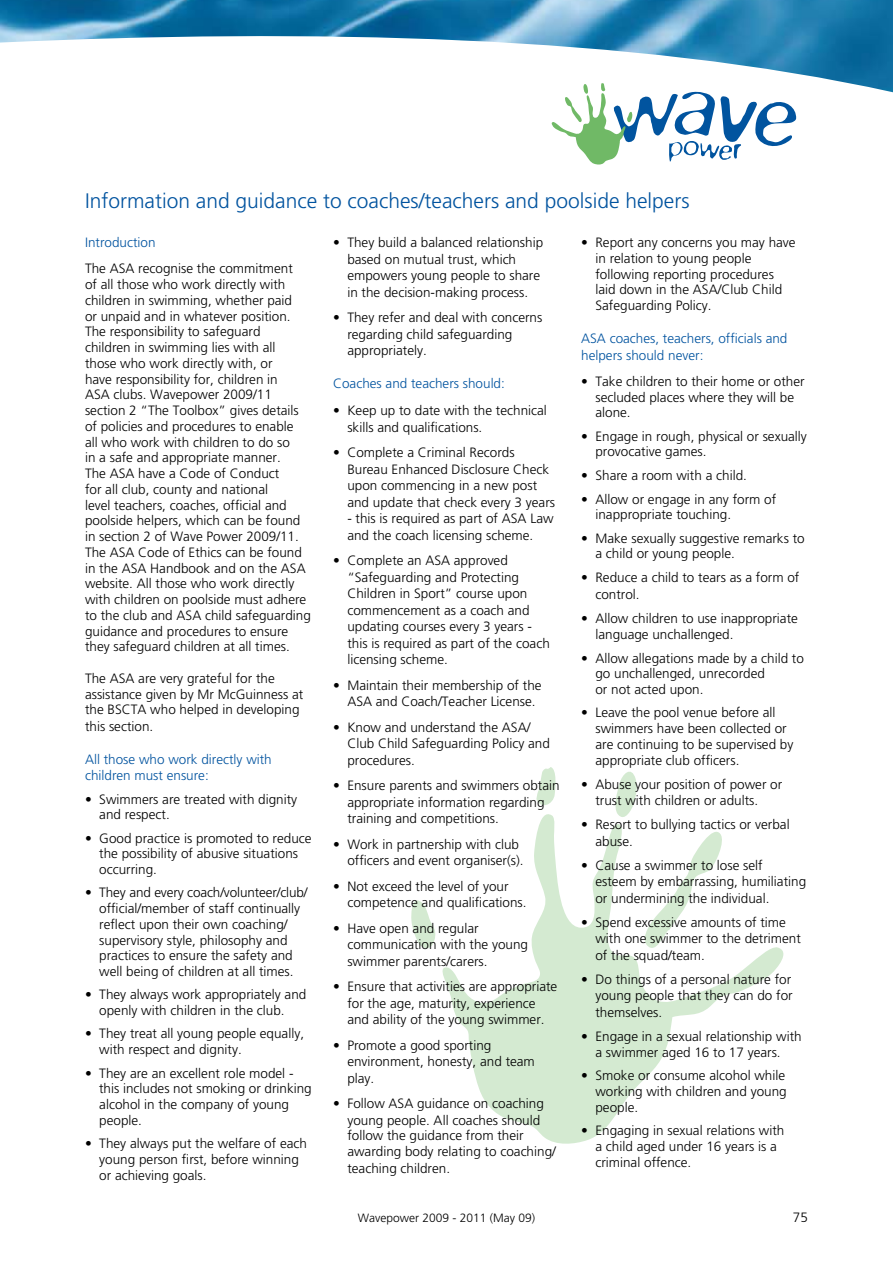
<style>
.page{position:relative;width:893px;height:1263px;background:#fff}
.page>*{position:absolute;margin:0;border:0;box-sizing:border-box;transform-origin:0 0}
.t1{font:300 21px "Frutiger";color:#00539f}
.t2{font:300 13.5px/15.8px "Frutiger";color:#000}
.t3{font:300 13.5px/16.5px "Frutiger";color:#00539f}
.t4{font:300 12px "Frutiger";color:#000}
</style>
<div class="page">
<svg style="left:552px;top:92px;width:245px;height:73px"></svg>
<img style="left:0;top:0;width:893px;height:92px">
<svg style="left:615px;top:771px;width:22px;height:35px"></svg>
<svg style="left:536px;top:767px;width:20px;height:38px"></svg>
<svg style="left:411px;top:900px;width:25px;height:49px"></svg>
<svg style="left:442px;top:806px;width:342px;height:338px"></svg>
<h1 class="t1" style="left:85px;top:189px;width:606px">Information and guidance to coaches/teachers and poolside helpers</h1>
<p class="t3" style="left:85px;top:234px;width:72px">Introduction</p>
<p class="t2" style="left:85px;top:261px;width:227px">The ASA recognise the commitment<br>of all those who work directly with children in swimming, whether paid<br>or unpaid and in whatever position.<br>The responsibility to safeguard<br>children in swimming lies with all<br>those who work directly with, or<br>have responsibility for, children in<br>ASA clubs. Wavepower 2009/11 section 2 “The Toolbox” gives details of policies and procedures to enable<br>all who work with children to do so<br>in a safe and appropriate manner.<br>The ASA have a Code of Conduct<br>for all club, county and national<br>level teachers, coaches, official and poolside helpers, which can be found in section 2 of Wave Power 2009/11.<br>The ASA Code of Ethics can be found in the ASA Handbook and on the ASA website. All those who work directly with children on poolside must adhere to the club and ASA child safeguarding guidance and procedures to ensure they safeguard children at all times.</p>
<p class="t2" style="left:85px;top:670px;width:220px">The ASA are very grateful for the assistance given by Mr McGuinness at the BSCTA who helped in developing this section.</p>
<p class="t3" style="left:85px;top:751px;width:188px">All those who work directly with children must ensure:</p>
<p class="t2" style="left:99px;top:791px;width:199px;text-indent:-14px">• Swimmers are treated with dignity and respect.</p>
<p class="t2" style="left:99px;top:830px;width:214px;text-indent:-14px">• Good practice is promoted to reduce the possibility of abusive situations occurring.</p>
<p class="t2" style="left:85px;top:885px;width:224px;text-align:center">• They and every coach/volunteer/club/ official/member of staff continually reflect upon their own coaching/ supervisory style, philosophy and practices to ensure the safety and<br>well being of children at all times.</p>
<p class="t2" style="left:85px;top:987px;width:223px;text-align:center">• They always work appropriately and openly with children in the club.</p>
<p class="t2" style="left:99px;top:1026px;width:206px;text-indent:-14px">• They treat all young people equally, with respect and dignity.</p>
<p class="t2" style="left:99px;top:1065px;width:214px;text-indent:-14px">• They are an excellent role model - this includes not smoking or drinking alcohol in the company of young people.</p>
<p class="t2" style="left:99px;top:1135px;width:209px;line-height:16.2px;text-indent:-14px">• They always put the welfare of each young person first, before winning or achieving goals.</p>
<p class="t2" style="left:347px;top:234px;width:197px;line-height:16.5px;text-indent:-14px">• They build a balanced relationship based on mutual trust, which empowers young people to share in the decision-making process.</p>
<p class="t2" style="left:347px;top:309px;width:197px;line-height:16.5px;text-indent:-14px">• They refer and deal with concerns regarding child safeguarding appropriately.</p>
<p class="t3" style="left:333px;top:375px;width:173px">Coaches and teachers should:</p>
<p class="t2" style="left:347px;top:402px;width:201px;line-height:16.5px;text-indent:-14px">• Keep up to date with the technical skills and qualifications.</p>
<p class="t2" style="left:347px;top:444px;width:209px;line-height:16.5px;text-indent:-14px">• Complete a Criminal Records<br>Bureau Enhanced Disclosure Check upon commencing in a new post and update that check every 3 years</p>
<p class="t2" style="left:347px;top:510px;width:208px;line-height:16.5px">- this is required as part of ASA Law and the coach licensing scheme.</p>
<p class="t2" style="left:347px;top:552px;width:204px;line-height:16.5px;text-indent:-14px">• Complete an ASA approved “Safeguarding and Protecting<br>Children in Sport” course upon commencement as a coach and updating courses every 3 years - this is required as part of the coach licensing scheme.</p>
<p class="t2" style="left:347px;top:677px;width:196px;line-height:16.5px;text-indent:-14px">• Maintain their membership of the<br>ASA and Coach/Teacher License.</p>
<p class="t2" style="left:347px;top:719px;width:204px;line-height:16.5px;text-indent:-14px">• Know and understand the ASA/<br>Club Child Safeguarding Policy and procedures.</p>
<p class="t2" style="left:347px;top:777px;width:214px;line-height:16.5px;text-indent:-14px">• Ensure parents and swimmers obtain appropriate information regarding training and competitions.</p>
<p class="t2" style="left:347px;top:836px;width:178px;line-height:16.5px;text-indent:-14px">• Work in partnership with club officers and event organiser(s).</p>
<p class="t2" style="left:347px;top:878px;width:181px;line-height:16.5px;text-indent:-14px">• Not exceed the level of your competence and qualifications.</p>
<p class="t2" style="left:347px;top:920px;width:182px;line-height:16.5px;text-indent:-14px">• Have open and regular communication with the young swimmer parents/carers.</p>
<p class="t2" style="left:333px;top:978px;width:226px;line-height:16.5px;text-align:center">• Ensure that activities are appropriate for the age, maturity, experience<br>and ability of the young swimmer.</p>
<p class="t2" style="left:347px;top:1037px;width:189px;line-height:16.5px;text-indent:-14px">• Promote a good sporting environment, honesty, and team play.</p>
<p class="t2" style="left:347px;top:1095px;width:210px;line-height:16.2px;text-indent:-14px">• Follow ASA guidance on coaching young people. All coaches should follow the guidance from their awarding body relating to coaching/ teaching children.</p>
<p class="t4" style="left:358px;top:1211px;width:179px">Wavepower 2009 - 2011 (May 09)</p>
<p class="t2" style="left:595px;top:234px;width:202px;text-indent:-14px">• Report any concerns you may have in relation to young people following reporting procedures laid down in the ASA/Club Child<br>Safeguarding Policy.</p>
<p class="t3" style="left:581px;top:330px;width:208px">ASA coaches, teachers, officials and helpers should never:</p>
<p class="t2" style="left:595px;top:373px;width:211px;text-indent:-14px">• Take children to their home or other secluded places where they will be alone.</p>
<p class="t2" style="left:595px;top:428px;width:213px;text-indent:-14px">• Engage in rough, physical or sexually provocative games.</p>
<p class="t2" style="left:581px;top:468px;width:167px">• Share a room with a child.</p>
<p class="t2" style="left:595px;top:491px;width:182px;text-indent:-14px">• Allow or engage in any form of inappropriate touching.</p>
<p class="t2" style="left:595px;top:530px;width:211px;text-indent:-14px">• Make sexually suggestive remarks to a child or young people.</p>
<p class="t2" style="left:595px;top:569px;width:206px;line-height:16.5px;text-indent:-14px">• Reduce a child to tears as a form of control.</p>
<p class="t2" style="left:595px;top:610px;width:204px;line-height:16.5px;text-indent:-14px">• Allow children to use inappropriate language unchallenged.</p>
<p class="t2" style="left:595px;top:650px;width:210px;text-indent:-14px">• Allow allegations made by a child to go unchallenged, unrecorded<br>or not acted upon.</p>
<p class="t2" style="left:595px;top:705px;width:200px;text-indent:-14px">• Leave the pool venue before all swimmers have been collected or are continuing to be supervised by appropriate club officers.</p>
<p class="t2" style="left:595px;top:776px;width:188px;line-height:16.5px;text-indent:-14px">• Abuse your position of power or trust with children or adults.</p>
<p class="t2" style="left:595px;top:816px;width:196px;line-height:16.5px;text-indent:-14px">• Resort to bullying tactics or verbal abuse.</p>
<p class="t2" style="left:595px;top:857px;width:212px;line-height:16.5px;text-indent:-14px">• Cause a swimmer to lose self esteem by embarrassing, humiliating or undermining the individual.</p>
<p class="t2" style="left:595px;top:914px;width:207px;line-height:16.5px;text-indent:-14px">• Spend excessive amounts of time with one swimmer to the detriment of the squad/team.</p>
<p class="t2" style="left:595px;top:971px;width:199px;line-height:16.5px;text-align:justify;text-indent:-14px">• Do things of a personal nature for young people that they can do for themselves.</p>
<p class="t2" style="left:581px;top:1028px;width:222px;line-height:16.5px;text-align:center">• Engage in a sexual relationship with a swimmer aged 16 to 17 years.</p>
<p class="t2" style="left:595px;top:1068px;width:193px;text-align:justify;text-indent:-14px">• Smoke or consume alcohol while working with children and young people.</p>
<p class="t2" style="left:595px;top:1123px;width:191px;text-indent:-14px">• Engaging in sexual relations with a child aged under 16 years is a criminal offence.</p>
<p class="t2" style="left:793px;top:1209px;width:17px">75</p>
</div>
